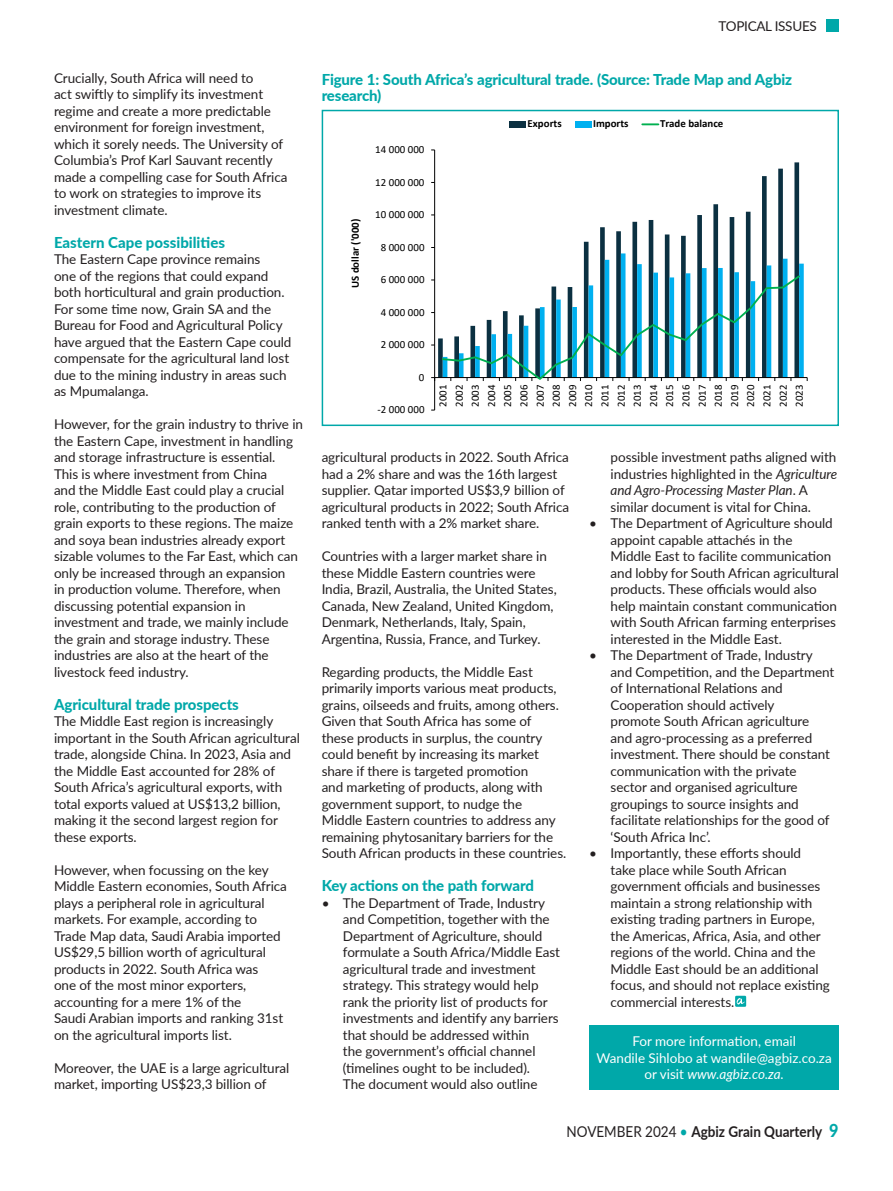
<style>
.page{position:relative;width:893px;height:1191px;background:#fff}
.page>*{position:absolute;margin:0;border:0;box-sizing:border-box;transform-origin:0 0}
.standard_paragraph{font:800 15px/16.5px "Lato";letter-spacing:-.01em;color:#00a8a9}
.t1{font:700 15px "Lato";color:#231f20;scale:.9 1}
.standard_paragraph-2{font:13.5px/16.5px "Lato";letter-spacing:-.005em;color:#231f20}
.t2{font:13.5px/16.2px "Lato";color:#fff;text-align:center}
.t3{font:10.95px/16.2px "Calibri";color:#000;text-align:justify}
.t4{font:700 10.95px "Calibri";color:#000}
.s1{font-style:italic}
.s2{font-weight:400}
.s3{font-weight:500;color:#00a8a9}
.s4{font-weight:800;font-size:18px;color:#00a8a9}
</style>
<div class="page">
<div style="left:826px;top:19px;width:13px;height:13px;background:#00a8a9"></div>
<div style="left:589px;top:1025px;width:250px;height:64px;background:#00a8a9"></div>
<svg style="left:735px;top:995px;width:11px;height:11px"></svg>
<svg style="left:737px;top:998px;width:8px;height:6px"></svg>
<svg style="left:438px;top:162px;width:361px;height:215px"></svg>
<svg style="left:443px;top:253px;width:361px;height:21px"></svg>
<hr style="left:434px;top:150px;width:1px;height:260px;background:#000">
<hr style="left:435px;top:377px;width:372px;height:1px;background:#000">
<svg style="left:441px;top:274px;width:367px;height:107px"></svg>
<div style="left:510px;top:121px;width:16px;height:6px;background:#0b3041"></div>
<div style="left:575px;top:121px;width:16px;height:6px;background:#00b0f0"></div>
<svg style="left:642px;top:123px;width:16px;height:2px"></svg>
<div style="left:322px;top:110px;width:517px;height:316px;border:2px solid #00a8a9"></div>
<p class="standard_paragraph-2" style="left:54px;top:69px;width:235px">Crucially, South Africa will need to<br>act swiftly to simplify its investment regime and create a more predictable environment for foreign investment, which it sorely needs. The University of Columbia’s Prof Karl Sauvant recently made a compelling case for South Africa to work on strategies to improve its investment climate.</p>
<p class="standard_paragraph" style="left:54px;top:233px;width:173px">Eastern Cape possibilities</p>
<p class="standard_paragraph-2" style="left:54px;top:250px;width:239px">The Eastern Cape province remains<br>one of the regions that could expand both horticultural and grain production.<br>For some time now, Grain SA and the Bureau for Food and Agricultural Policy have argued that the Eastern Cape could compensate for the agricultural land lost due to the mining industry in areas such as Mpumalanga.</p>
<p class="standard_paragraph-2" style="left:54px;top:415px;width:251px">However, for the grain industry to thrive in the Eastern Cape, investment in handling and storage infrastructure is essential.<br>This is where investment from China<br>and the Middle East could play a crucial role, contributing to the production of grain exports to these regions. The maize and soya bean industries already export sizable volumes to the Far East, which can only be increased through an expansion<br>in production volume. Therefore, when discussing potential expansion in investment and trade, we mainly include the grain and storage industry. These industries are also at the heart of the livestock feed industry.</p>
<p class="standard_paragraph" style="left:54px;top:695px;width:186px">Agricultural trade prospects</p>
<p class="standard_paragraph-2" style="left:54px;top:712px;width:247px">The Middle East region is increasingly important in the South African agricultural trade, alongside China. In 2023, Asia and the Middle East accounted for 28% of South Africa’s agricultural exports, with total exports valued at US$13,2 billion, making it the second largest region for these exports.</p>
<p class="standard_paragraph-2" style="left:54px;top:861px;width:235px">However, when focussing on the key Middle Eastern economies, South Africa plays a peripheral role in agricultural markets. For example, according to Trade Map data, Saudi Arabia imported US$29,5 billion worth of agricultural products in 2022. South Africa was<br>one of the most minor exporters, accounting for a mere 1% of the<br>Saudi Arabian imports and ranking 31st on the agricultural imports list.</p>
<p class="standard_paragraph-2" style="left:54px;top:1059px;width:237px">Moreover, the UAE is a large agricultural market, importing US$23,3 billion of</p>
<p class="standard_paragraph-2" style="left:718px;top:17px;width:100px">TOPICAL ISSUES</p>
<p class="standard_paragraph" style="left:322px;top:70px;width:472px">Figure 1: South Africa’s agricultural trade. (Source: Trade Map and Agbiz research)</p>
<p class="t4" style="left:347px;top:288px;width:71px;rotate:-90deg">US dollar ('000)</p>
<p class="t3" style="left:375px;top:141px;width:51px">14 000 000</p>
<p class="t3" style="left:375px;top:173px;width:51px">12 000 000</p>
<p class="t3" style="left:375px;top:206px;width:51px">10 000 000</p>
<p class="t3" style="left:381px;top:238px;width:45px">8 000 000</p>
<p class="t3" style="left:381px;top:271px;width:45px">6 000 000</p>
<p class="t3" style="left:381px;top:304px;width:45px">4 000 000</p>
<p class="t3" style="left:381px;top:336px;width:45px">2 000 000</p>
<p class="t3" style="left:419px;top:369px;width:7px">0</p>
<p class="t3" style="left:377px;top:401px;width:49px">-2 000 000</p>
<p class="t4" style="left:528px;top:116px;width:36px">Exports</p>
<p class="t4" style="left:593px;top:116px;width:37px">Imports</p>
<p class="t4" style="left:660px;top:116px;width:65px">Trade balance</p>
<p class="t3" style="left:434px;top:406px;width:24px;rotate:-90deg">2001<br>2002<br>2003<br>2004<br>2005<br>2006<br>2007<br>2008<br>2009<br>2010<br>2011<br>2012<br>2013<br>2014<br>2015<br>2016<br>2017<br>2018<br>2019<br>2020<br>2021<br>2022<br>2023</p>
<p class="standard_paragraph-2" style="left:322px;top:448px;width:249px">agricultural products in 2022. South Africa had a 2% share and was the 16th largest supplier. Qatar imported US$3,9 billion of agricultural products in 2022; South Africa ranked tenth with a 2% market share.</p>
<p class="standard_paragraph-2" style="left:322px;top:547px;width:237px">Countries with a larger market share in these Middle Eastern countries were India, Brazil, Australia, the United States, Canada, New Zealand, United Kingdom, Denmark, Netherlands, Italy, Spain, Argentina, Russia, France, and Turkey.</p>
<p class="standard_paragraph-2" style="left:322px;top:663px;width:246px">Regarding products, the Middle East primarily imports various meat products, grains, oilseeds and fruits, among others.<br>Given that South Africa has some of these products in surplus, the country could benefit by increasing its market share if there is targeted promotion<br>and marketing of products, along with government support, to nudge the<br>Middle Eastern countries to address any remaining phytosanitary barriers for the South African products in these countries.</p>
<p class="standard_paragraph" style="left:322px;top:877px;width:214px">Key actions on the path forward</p>
<p class="standard_paragraph-2" style="left:343px;top:894px;width:219px;text-indent:-21px">• The Department of Trade, Industry and Competition, together with the Department of Agriculture, should formulate a South Africa/Middle East agricultural trade and investment strategy. This strategy would help rank the priority list of products for investments and identify any barriers that should be addressed within<br>the government’s official channel (timelines ought to be included).<br>The document would also outline</p>
<p class="standard_paragraph-2" style="left:611px;top:448px;width:228px">possible investment paths aligned with industries highlighted in the <span class="s1">Agriculture and Agro-Processing Master Plan</span>. A similar document is vital for China.</p>
<p class="standard_paragraph-2" style="left:611px;top:514px;width:230px;text-indent:-21px">• The Department of Agriculture should appoint capable attachés in the<br>Middle East to facilite communication and lobby for South African agricultural products. These officials would also help maintain constant communication with South African farming enterprises interested in the Middle East.</p>
<p class="standard_paragraph-2" style="left:611px;top:646px;width:225px;text-indent:-21px">• The Department of Trade, Industry and Competition, and the Department of International Relations and Cooperation should actively<br>promote South African agriculture<br>and agro-processing as a preferred investment. There should be constant communication with the private sector and organised agriculture groupings to source insights and facilitate relationships for the good of ‘South Africa Inc’.</p>
<p class="standard_paragraph-2" style="left:611px;top:844px;width:221px;text-indent:-21px">• Importantly, these efforts should<br>take place while South African government officials and businesses maintain a strong relationship with existing trading partners in Europe, the Americas, Africa, Asia, and other regions of the world. China and the Middle East should be an additional focus, and should not replace existing commercial interests.</p>
<p class="t2" style="left:597px;top:1032px;width:237px">For more information, email<br>Wandile Sihlobo at wandile@agbiz.co.za or visit <span class="s1">www.agbiz.co.za.</span></p>
<p class="t1" style="left:566px;top:1120px;width:304px"><span class="s2">NOVEMBER 2024</span> <span class="s3">•</span> Agbiz Grain Quarterly <span class="s4">9</span></p>
</div>
